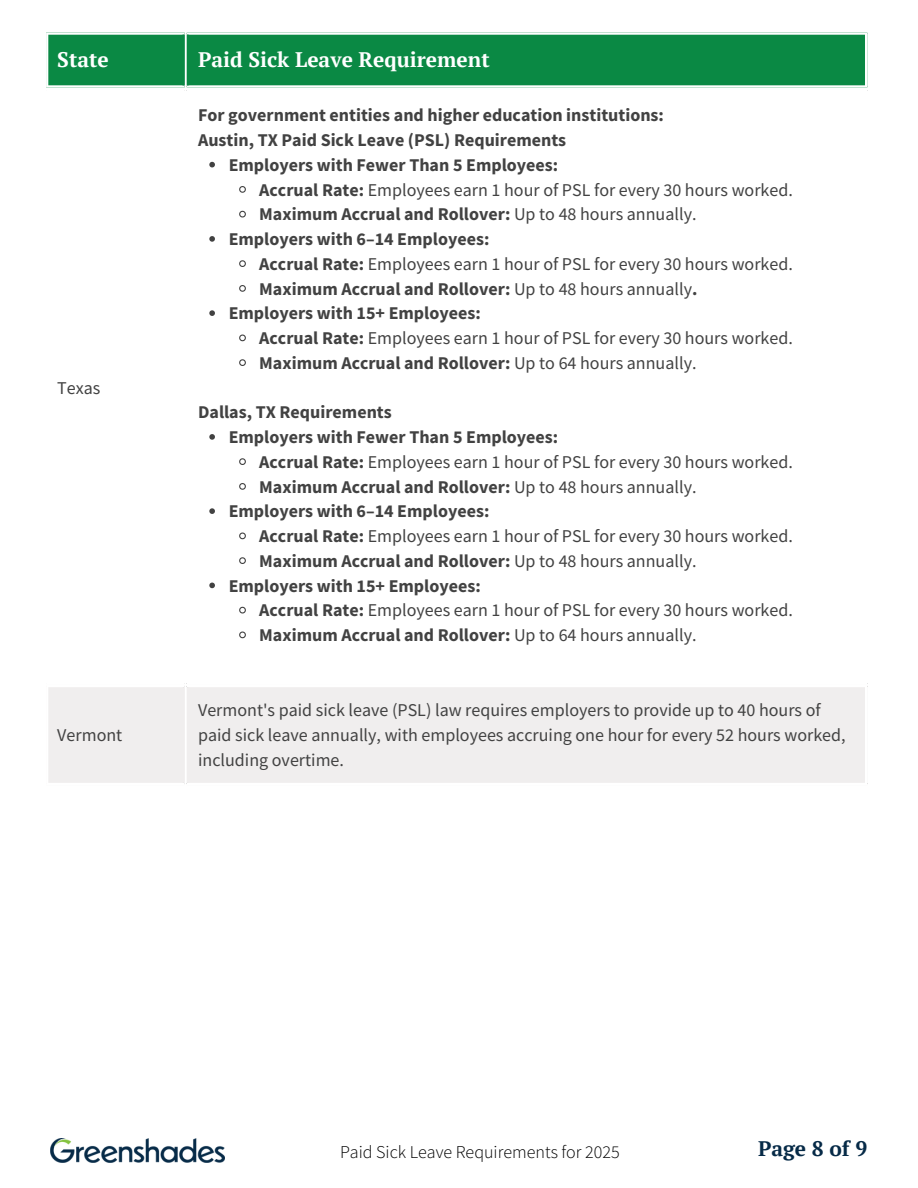
<style>
.page{position:relative;width:918px;height:1188px;background:#fff}
.page>*{position:absolute;margin:0;border:0;box-sizing:border-box;transform-origin:0 0}
.t1{font:700 21px "PT Serif";color:#fff}
.t2{font:700 21px "PT Serif";color:#062a47}
.t3{font:700 18px "Source Sans Pro";color:#424242}
.t4{font:18px/24.8px "Source Sans Pro";color:#424242}
.t5{font:300 18px "Source Sans Pro";color:#000}
.s1{font-weight:700}
.s2{font-weight:400}
</style>
<div class="page">
<div style="left:48px;top:32px;width:817px;height:56px;background:#0a8944"></div>
<svg style="left:209px;top:162px;width:6px;height:5px"></svg>
<svg style="left:239px;top:186px;width:7px;height:7px"></svg>
<svg style="left:239px;top:210px;width:7px;height:8px"></svg>
<svg style="left:209px;top:236px;width:6px;height:6px"></svg>
<svg style="left:239px;top:260px;width:7px;height:7px"></svg>
<svg style="left:239px;top:285px;width:7px;height:7px"></svg>
<svg style="left:209px;top:310px;width:6px;height:6px"></svg>
<svg style="left:239px;top:334px;width:7px;height:8px"></svg>
<svg style="left:239px;top:359px;width:7px;height:7px"></svg>
<svg style="left:209px;top:434px;width:6px;height:6px"></svg>
<svg style="left:239px;top:458px;width:7px;height:7px"></svg>
<svg style="left:239px;top:483px;width:7px;height:7px"></svg>
<svg style="left:209px;top:508px;width:6px;height:6px"></svg>
<svg style="left:239px;top:532px;width:7px;height:8px"></svg>
<svg style="left:239px;top:557px;width:7px;height:7px"></svg>
<svg style="left:209px;top:583px;width:6px;height:5px"></svg>
<svg style="left:239px;top:606px;width:7px;height:8px"></svg>
<svg style="left:239px;top:631px;width:7px;height:8px"></svg>
<hr style="left:46px;top:32px;width:139px;height:3px;background:#fff">
<hr style="left:46px;top:85px;width:139px;height:3px;background:#fff">
<hr style="left:187px;top:32px;width:680px;height:3px;background:#fff">
<hr style="left:187px;top:85px;width:680px;height:3px;background:#fff">
<hr style="left:182px;top:35px;width:3px;height:50px;background:#0a8944">
<hr style="left:187px;top:35px;width:2px;height:50px;background:#0a8944">
<img style="left:51px;top:1138px;width:173px;height:25px">
<div style="left:48px;top:686px;width:817px;height:98px;background:#f0eeee"></div>
<hr style="left:46px;top:685px;width:139px;height:2px;background:#fff">
<hr style="left:46px;top:783px;width:139px;height:2px;background:#fff">
<hr style="left:187px;top:685px;width:680px;height:2px;background:#fff">
<hr style="left:187px;top:783px;width:680px;height:2px;background:#fff">
<hr style="left:182px;top:687px;width:3px;height:96px;background:#f0eeee">
<hr style="left:187px;top:687px;width:2px;height:96px;background:#f0eeee">
<p class="t1" style="left:57px;top:46px;width:53px">State</p>
<p class="t1" style="left:198px;top:46px;width:293px">Paid Sick Leave Requirement</p>
<p class="t4" style="left:57px;top:375px;width:45px">Texas</p>
<p class="t4" style="left:57px;top:722px;width:67px">Vermont</p>
<p class="t3" style="left:198px;top:104px;width:467px">For government entities and higher education institutions:</p>
<p class="t3" style="left:198px;top:128px;width:370px">Austin, TX Paid Sick Leave (PSL) Requirements</p>
<p class="t3" style="left:229px;top:153px;width:331px">Employers with Fewer Than 5 Employees:</p>
<p class="t4" style="left:259px;top:177px;width:535px"><span class="s1">Accrual Rate:</span> Employees earn 1 hour of PSL for every 30 hours worked.</p>
<p class="t3" style="left:259px;top:203px;width:439px">Maximum Accrual and Rollover: <span class="s2">Up to 48 hours annually.</span></p>
<p class="t3" style="left:229px;top:227px;width:262px">Employers with 6–14 Employees:</p>
<p class="t4" style="left:259px;top:251px;width:535px"><span class="s1">Accrual Rate:</span> Employees earn 1 hour of PSL for every 30 hours worked.</p>
<p class="t3" style="left:259px;top:277px;width:440px">Maximum Accrual and Rollover: <span class="s2">Up to 48 hours annually</span>.</p>
<p class="t3" style="left:229px;top:302px;width:254px">Employers with 15+ Employees:</p>
<p class="t4" style="left:259px;top:325px;width:535px"><span class="s1">Accrual Rate:</span> Employees earn 1 hour of PSL for every 30 hours worked.</p>
<p class="t3" style="left:259px;top:351px;width:439px">Maximum Accrual and Rollover: <span class="s2">Up to 64 hours annually.</span></p>
<p class="t3" style="left:198px;top:401px;width:195px">Dallas, TX Requirements</p>
<p class="t3" style="left:229px;top:425px;width:331px">Employers with Fewer Than 5 Employees:</p>
<p class="t4" style="left:259px;top:449px;width:535px"><span class="s1">Accrual Rate:</span> Employees earn 1 hour of PSL for every 30 hours worked.</p>
<p class="t3" style="left:259px;top:475px;width:439px">Maximum Accrual and Rollover: <span class="s2">Up to 48 hours annually.</span></p>
<p class="t3" style="left:229px;top:500px;width:262px">Employers with 6–14 Employees:</p>
<p class="t4" style="left:259px;top:523px;width:535px"><span class="s1">Accrual Rate:</span> Employees earn 1 hour of PSL for every 30 hours worked.</p>
<p class="t3" style="left:259px;top:549px;width:439px">Maximum Accrual and Rollover: <span class="s2">Up to 48 hours annually.</span></p>
<p class="t3" style="left:229px;top:574px;width:254px">Employers with 15+ Employees:</p>
<p class="t4" style="left:259px;top:598px;width:535px"><span class="s1">Accrual Rate:</span> Employees earn 1 hour of PSL for every 30 hours worked.</p>
<p class="t3" style="left:259px;top:623px;width:439px">Maximum Accrual and Rollover: <span class="s2">Up to 64 hours annually.</span></p>
<p class="t4" style="left:198px;top:698px;width:649px">Vermont's paid sick leave (PSL) law requires employers to provide up to 40 hours of paid sick leave annually, with employees accruing one hour for every 52 hours worked, including overtime.</p>
<p class="t5" style="left:340px;top:1140px;width:281px">Paid Sick Leave Requirements for 2025</p>
<p class="t2" style="left:758px;top:1134px;width:111px">Page 8 of 9</p>
</div>
